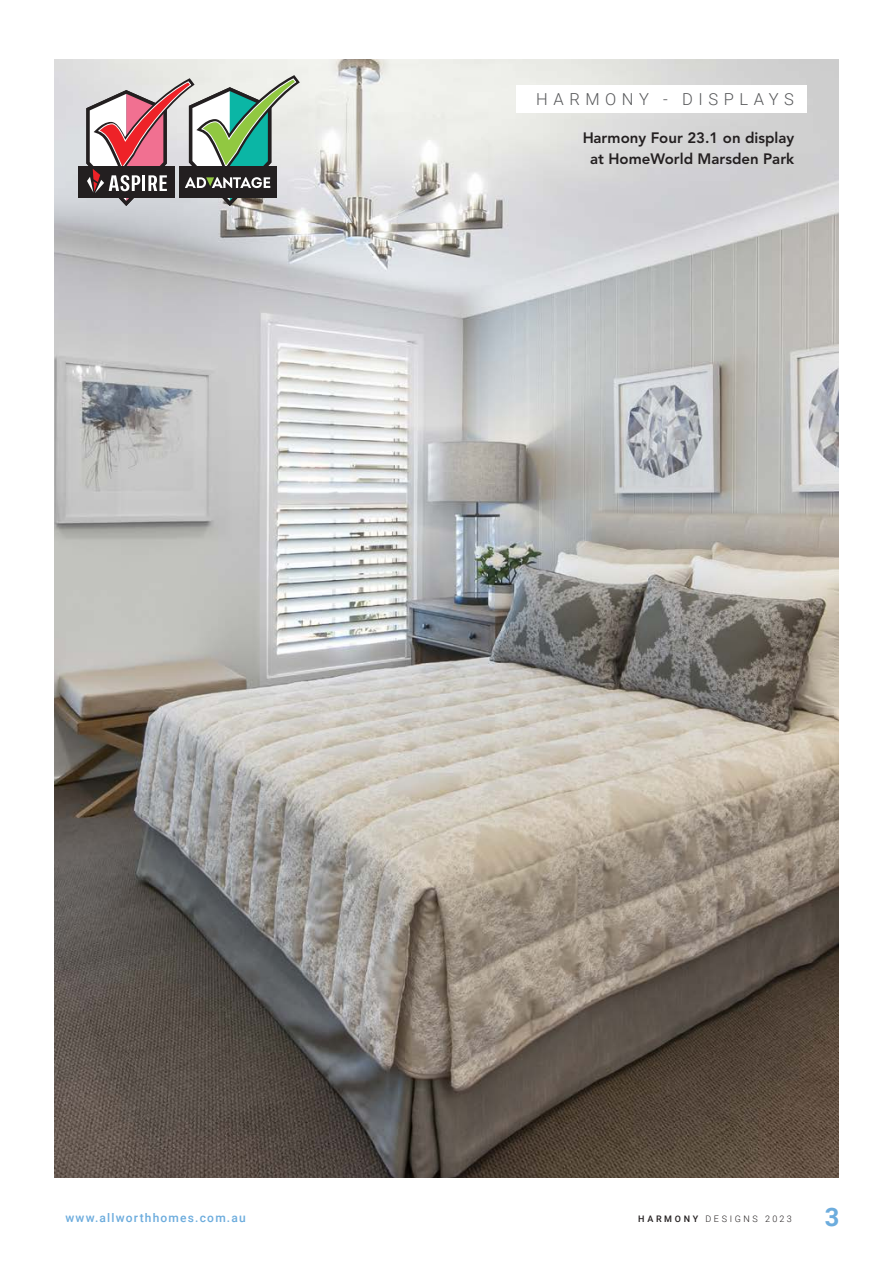
<style>
.page{position:relative;width:893px;height:1263px;background:#fff}
.page>*{position:absolute;margin:0;border:0;box-sizing:border-box;transform-origin:0 0}
.t1{font:700 25.5px "Roboto";color:#6cacdd}
.t2{font:300 16.5px "Roboto";letter-spacing:.335em;color:#57585a}
.t3{font:800 15px/21px "Avenir LT Std";color:#231f20;text-align:center}
.t4{font:500 12px "Roboto";letter-spacing:.1em;color:#6cacdd}
.t5{font:300 9px "Roboto";letter-spacing:.295em;color:#231f20}
.s1{font-weight:500}
</style>
<div class="page">
<img style="left:54px;top:60px;width:785px;height:1118px">
<div style="left:517px;top:85px;width:290px;height:28px;background:#fff"></div>
<div style="left:79px;top:166px;width:96px;height:32px;background:#231f20"></div>
<svg style="left:86px;top:71px;width:218px;height:135px"></svg>
<p class="t2" style="left:536px;top:88px;width:259px">HARMONY - DISPLAYS</p>
<p class="t3" style="left:582px;top:127px;width:213px">Harmony Four 23.1 on display at HomeWorld Marsden Park</p>
<p class="t4" style="left:65px;top:1209px;width:182px">www.allworthhomes.com.au</p>
<p class="t5" style="left:638px;top:1212px;width:155px"><span class="s1">HARMONY</span> DESIGNS 2023</p>
<h1 class="t1" style="left:825px;top:1199px;width:16px">3</h1>
</div>
